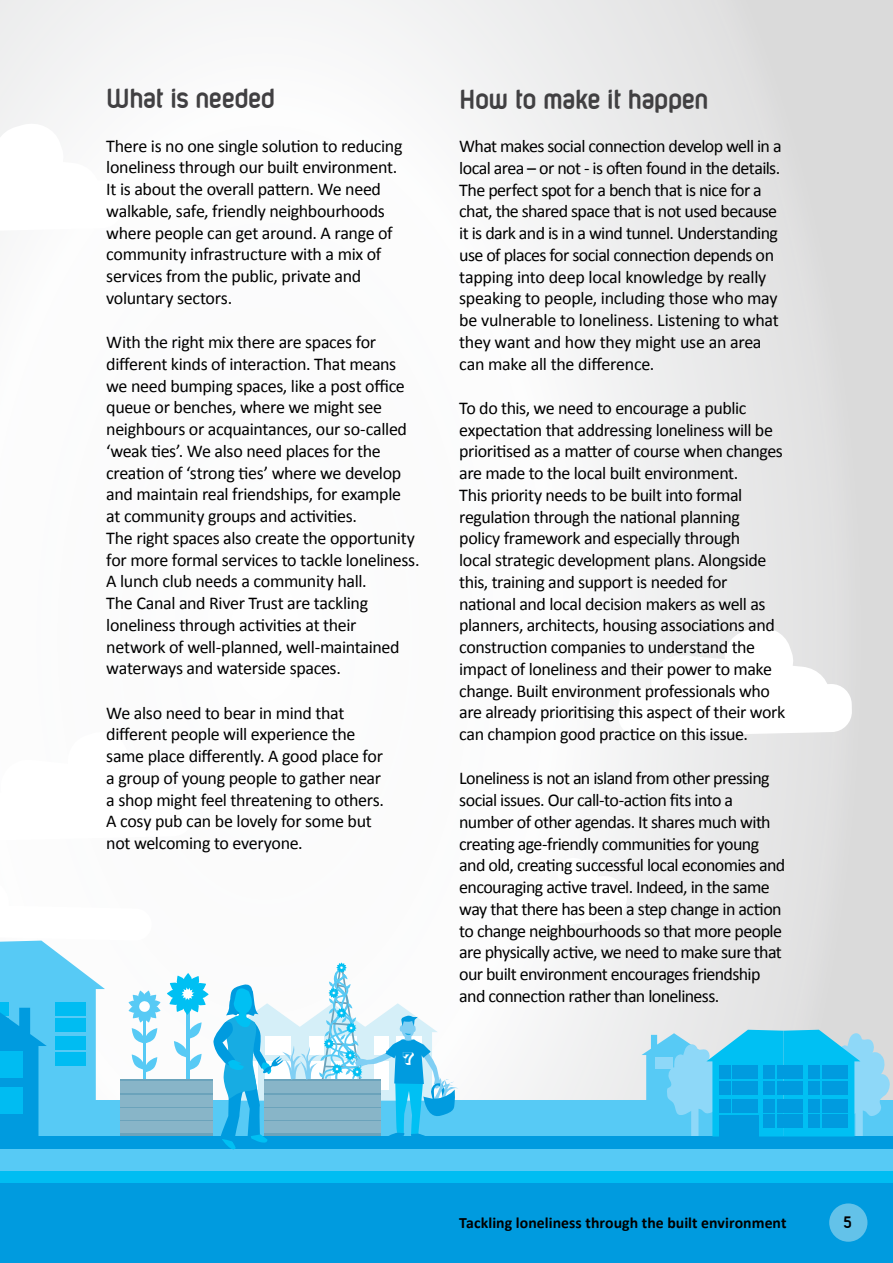
<style>
.page{position:relative;width:893px;height:1263px;background:#fff}
.page>*{position:absolute;margin:0;border:0;box-sizing:border-box;transform-origin:0 0}
.t1{font:700 30px "Layar Bahtera Doomsday Condensed";letter-spacing:-.015em;color:#414042}
.t2{font:18px/21.8px "Calibri";letter-spacing:-.025em;color:#000}
.t3{font:700 18px "Layar Bahtera Doomsday Condensed";color:#000}
.t4{font:15.9px "Sutro Shaded Primary";color:#fff;scale:1.05 1}
.t5{font:700 15.75px "Calibri";letter-spacing:.005em;color:#000}
</style>
<div class="page">
<div style="left:0;top:0;width:893px;height:1263px;background:linear-gradient(to right,#fff,#e3e3e3)"></div>
<div style="left:0;top:1101px;width:893px;height:134px;background:#57caf5"></div>
<svg style="left:0;top:729px;width:193px;height:112px"></svg>
<svg style="left:0;top:120px;width:122px;height:113px"></svg>
<svg style="left:618px;top:624px;width:234px;height:113px"></svg>
<svg style="left:501px;top:856px;width:127px;height:74px"></svg>
<div style="left:0;top:1136px;width:893px;height:127px;background:#009bdf"></div>
<svg style="left:641px;top:1030px;width:249px;height:107px;background:#55cbf1"></svg>
<div style="left:822px;top:1065px;width:26px;height:13px;background:#009bdf"></div>
<div style="left:777px;top:1065px;width:26px;height:13px;background:#009bdf"></div>
<div style="left:733px;top:1065px;width:25px;height:13px;background:#009bdf"></div>
<div style="left:719px;top:1065px;width:11px;height:13px;background:#009bdf"></div>
<div style="left:764px;top:1065px;width:11px;height:13px;background:#009bdf"></div>
<div style="left:809px;top:1065px;width:11px;height:13px;background:#009bdf"></div>
<div style="left:822px;top:1081px;width:26px;height:13px;background:#009bdf"></div>
<div style="left:777px;top:1081px;width:26px;height:13px;background:#009bdf"></div>
<div style="left:733px;top:1081px;width:25px;height:13px;background:#009bdf"></div>
<div style="left:719px;top:1081px;width:11px;height:13px;background:#009bdf"></div>
<div style="left:764px;top:1081px;width:11px;height:13px;background:#009bdf"></div>
<div style="left:809px;top:1081px;width:11px;height:13px;background:#009bdf"></div>
<div style="left:822px;top:1099px;width:26px;height:13px;background:#009bdf"></div>
<div style="left:777px;top:1099px;width:26px;height:13px;background:#009bdf"></div>
<div style="left:733px;top:1099px;width:25px;height:13px;background:#009bdf"></div>
<div style="left:719px;top:1099px;width:11px;height:13px;background:#009bdf"></div>
<div style="left:764px;top:1099px;width:11px;height:13px;background:#009bdf"></div>
<div style="left:809px;top:1099px;width:11px;height:13px;background:#009bdf"></div>
<div style="left:822px;top:1115px;width:26px;height:13px;background:#009bdf"></div>
<div style="left:777px;top:1115px;width:26px;height:13px;background:#009bdf"></div>
<div style="left:719px;top:1115px;width:39px;height:21px;background:#009bdf"></div>
<div style="left:764px;top:1115px;width:11px;height:13px;background:#009bdf"></div>
<div style="left:809px;top:1115px;width:11px;height:13px;background:#009bdf"></div>
<div style="left:0;top:1150px;width:893px;height:22px;background:#57caf5"></div>
<div style="left:0;top:1172px;width:893px;height:11px;background:#00bdf2"></div>
<svg style="left:0;top:879px;width:160px;height:257px"></svg>
<div style="left:120px;top:1081px;width:92px;height:12px;background:#88b5c8"></div>
<div style="left:120px;top:1095px;width:92px;height:11px;background:#88b5c8"></div>
<div style="left:120px;top:1108px;width:92px;height:11px;background:#88b5c8"></div>
<div style="left:120px;top:1121px;width:92px;height:12px;background:#88b5c8"></div>
<svg style="left:167px;top:962px;width:292px;height:188px"></svg>
<div style="left:829px;top:1203px;width:38px;height:39px;background:#63c2e9;border-radius:50%"></div>
<h1 class="t1" style="left:106px;top:84px;width:170px">What is needed</h1>
<p class="t2" style="left:106px;top:135px;width:298px">There is no one single solution to reducing loneliness through our built environment.<br>It is about the overall pattern. We need walkable, safe, friendly neighbourhoods where people can get around. A range of community infrastructure with a mix of services from the public, private and voluntary sectors.</p>
<p class="t2" style="left:106px;top:331px;width:315px">With the right mix there are spaces for different kinds of interaction. That means we need bumping spaces, like a post office queue or benches, where we might see neighbours or acquaintances, our so-called ‘weak ties’. We also need places for the creation of ‘strong ties’ where we develop and maintain real friendships, for example at community groups and activities.<br>The right spaces also create the opportunity for more formal services to tackle loneliness.<br>A lunch club needs a community hall.<br>The Canal and River Trust are tackling loneliness through activities at their network of well-planned, well-maintained waterways and waterside spaces.</p>
<p class="t2" style="left:106px;top:702px;width:279px">We also need to bear in mind that different people will experience the same place differently. A good place for a group of young people to gather near a shop might feel threatening to others.<br>A cosy pub can be lovely for some but not welcoming to everyone.</p>
<p class="t4" style="left:403px;top:1048px;width:13px">7</p>
<h1 class="t1" style="left:459px;top:85px;width:251px">How to make it happen</h1>
<p class="t2" style="left:459px;top:135px;width:324px">What makes social connection develop well in a local area – or not - is often found in the details.<br>The perfect spot for a bench that is nice for a chat, the shared space that is not used because it is dark and is in a wind tunnel. Understanding use of places for social connection depends on tapping into deep local knowledge by really speaking to people, including those who may be vulnerable to loneliness. Listening to what they want and how they might use an area can make all the difference.</p>
<p class="t2" style="left:459px;top:397px;width:327px">To do this, we need to encourage a public expectation that addressing loneliness will be prioritised as a matter of course when changes are made to the local built environment.<br>This priority needs to be built into formal regulation through the national planning policy framework and especially through<br>local strategic development plans. Alongside this, training and support is needed for national and local decision makers as well as planners, architects, housing associations and construction companies to understand the impact of loneliness and their power to make change. Built environment professionals who are already prioritising this aspect of their work can champion good practice on this issue.</p>
<p class="t2" style="left:459px;top:767px;width:328px">Loneliness is not an island from other pressing social issues. Our call-to-action fits into a number of other agendas. It shares much with creating age-friendly communities for young and old, creating successful local economies and encouraging active travel. Indeed, in the same way that there has been a step change in action to change neighbourhoods so that more people are physically active, we need to make sure that our built environment encourages friendship and connection rather than loneliness.</p>
<p class="t5" style="left:459px;top:1213px;width:329px">Tackling loneliness through the built environment</p>
<p class="t3" style="left:843px;top:1213px;width:10px">5</p>
</div>
